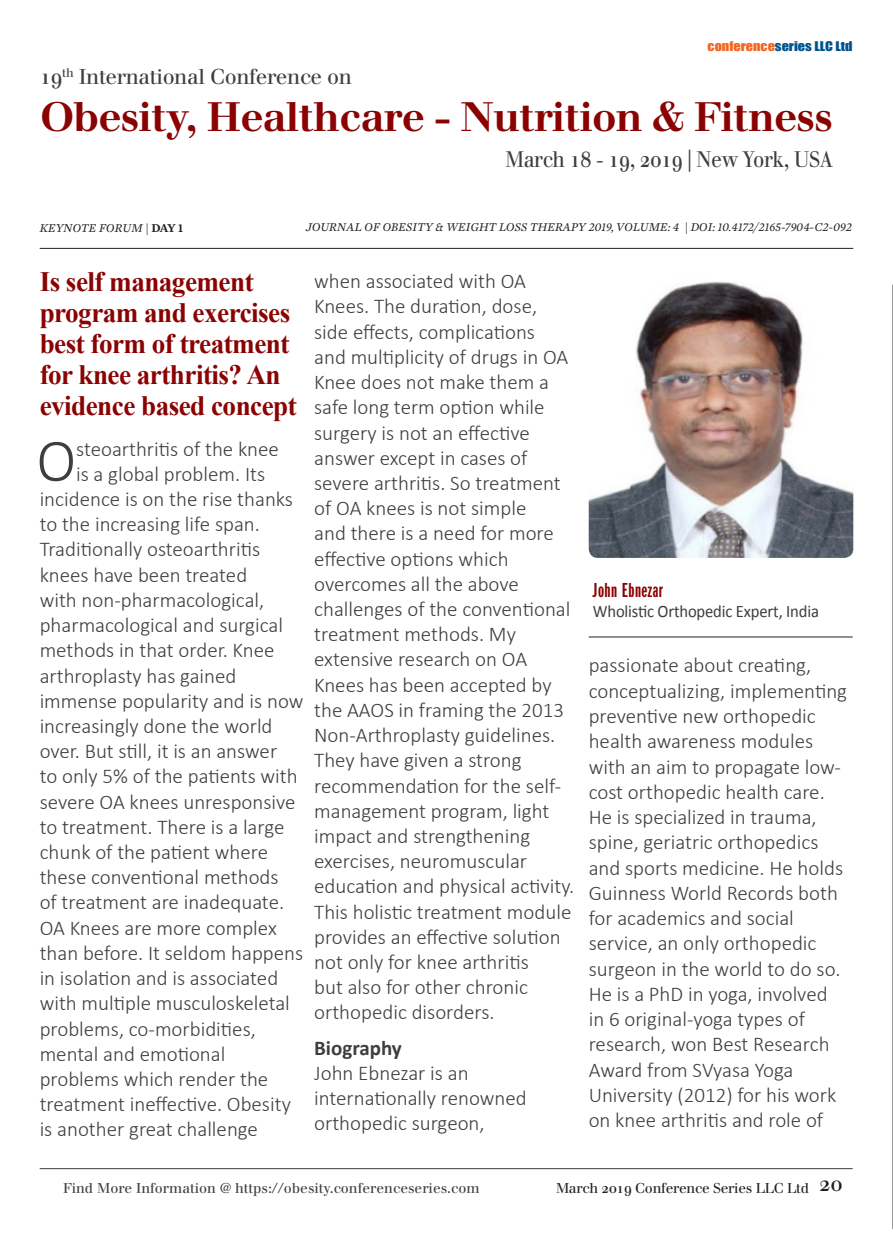
<style>
.page{position:relative;width:893px;height:1241px;background:#fff}
.page>*{position:absolute;margin:0;border:0;box-sizing:border-box;transform-origin:0 0}
.Abstract{font:300 60.73px "Calibri";color:#3e3e3f}
.t1{font:700 40.25px "Justus";letter-spacing:-.02em;color:#8b0202}
.t2{font:700 28px/31px "Times New Roman";letter-spacing:-.02em;color:#8b0202}
.t3{font:22.05px "Justus Oldstyle";letter-spacing:-.02em;color:#3e3e3f;scale:.9 1}
.Abstract-2{font:300 21px/25.2px "Calibri";color:#3e3e3f}
.t4{font:21px "Justus Oldstyle";letter-spacing:-.02em;color:#3e3e3f}
.t5{font:21px "ITC Franklin Gothic Std Dm X Cp";letter-spacing:.025em;color:#8b0202}
.Abstract-3{font:700 21px "Calibri";color:#3e3e3f}
.t6{font:17.5px "Calibri";letter-spacing:-.01em;color:#3e3e3f;scale:.95 1}
.t7{font:14px "Justus Oldstyle";color:#3e3e3f}
.t8{font:14px "Justus Oldstyle";letter-spacing:-.02em;color:#231f20}
.t9{font:italic 12.25px "Mercury Text G1";letter-spacing:-.01em;color:#231f20}
.t10{font:12.25px "Impact";color:#00548e;scale:1.16 1}
.s1{color:#f36421}
.s2{font-weight:600;font-style:normal}
.s3{font-size:21px}
</style>
<div class="page">
<hr style="left:40px;top:1168px;width:813px;height:1px;background:#3e3e3f">
<hr style="left:40px;top:248px;width:813px;height:1px;background:#231f20">
<img style="left:589px;top:282px;width:264px;height:276px">
<hr style="left:892px;top:284px;width:1px;height:944px;background:#3e3e3f">
<hr style="left:589px;top:636px;width:264px;height:1px;background:#231f20">
<p class="t10" style="left:708px;top:37px;width:126px"><span class="s1">conference</span>series LLC Ltd</p>
<p class="t4" style="left:40px;top:64px;width:314px">19<sup>th</sup> International Conference on</p>
<h2 class="t1" style="left:40px;top:92px;width:795px">Obesity, Healthcare - Nutrition &amp; Fitness</h2>
<p class="t3" style="left:505px;top:146px;width:365px">March 18 - 19, 2019 | New York, USA</p>
<p class="t9" style="left:40px;top:220px;width:145px">KEYNOTE FORUM | <span class="s2">DAY 1</span></p>
<p class="t9" style="left:306px;top:220px;width:548px">JOURNAL OF OBESITY &amp; WEIGHT LOSS THERAPY 2019, VOLUME: 4 | DOI: 10.4172/2165-7904-C2-092</p>
<p class="t2" style="left:40px;top:266px;width:259px">Is self management program and exercises best form of treatment for knee arthritis? An evidence based concept</p>
<p class="Abstract" style="left:36px;top:423px;width:41px">O</p>
<p class="Abstract-2" style="left:76px;top:435px;width:204px">steoarthritis of the knee</p>
<p class="Abstract-2" style="left:76px;top:461px;width:191px">is a global problem. Its</p>
<p class="Abstract-2" style="left:40px;top:486px;width:255px">incidence is on the rise thanks</p>
<p class="Abstract-2" style="left:40px;top:511px;width:222px">to the increasing life span.</p>
<p class="Abstract-2" style="left:40px;top:536px;width:222px">Traditionally osteoarthritis</p>
<p class="Abstract-2" style="left:40px;top:561px;width:209px">knees have been treated</p>
<p class="Abstract-2" style="left:40px;top:587px;width:226px">with non-pharmacological,</p>
<p class="Abstract-2" style="left:40px;top:612px;width:245px">pharmacological and surgical</p>
<p class="Abstract-2" style="left:40px;top:637px;width:236px">methods in that order. Knee</p>
<p class="Abstract-2" style="left:40px;top:662px;width:198px">arthroplasty has gained</p>
<p class="Abstract-2" style="left:40px;top:687px;width:265px">immense popularity and is now</p>
<p class="Abstract-2" style="left:40px;top:713px;width:234px">increasingly done the world</p>
<p class="Abstract-2" style="left:40px;top:738px;width:239px">over. But still, it is an answer</p>
<p class="Abstract-2" style="left:40px;top:763px;width:260px">to only 5% of the patients with</p>
<p class="Abstract-2" style="left:40px;top:788px;width:257px">severe OA knees unresponsive</p>
<p class="Abstract-2" style="left:40px;top:813px;width:246px">to treatment. There is a large</p>
<p class="Abstract-2" style="left:40px;top:839px;width:230px">chunk of the patient where</p>
<p class="Abstract-2" style="left:40px;top:864px;width:240px">these conventional methods</p>
<p class="Abstract-2" style="left:40px;top:889px;width:246px">of treatment are inadequate.</p>
<p class="Abstract-2" style="left:40px;top:914px;width:239px">OA Knees are more complex</p>
<p class="Abstract-2" style="left:40px;top:939px;width:265px">than before. It seldom happens</p>
<p class="Abstract-2" style="left:40px;top:965px;width:240px">in isolation and is associated</p>
<p class="Abstract-2" style="left:40px;top:990px;width:252px">with multiple musculoskeletal</p>
<p class="Abstract-2" style="left:40px;top:1015px;width:218px">problems, co-morbidities,</p>
<p class="Abstract-2" style="left:40px;top:1040px;width:187px">mental and emotional</p>
<p class="Abstract-2" style="left:40px;top:1065px;width:230px">problems which render the</p>
<p class="Abstract-2" style="left:40px;top:1091px;width:253px">treatment ineffective. Obesity</p>
<p class="Abstract-2" style="left:40px;top:1116px;width:220px">is another great challenge</p>
<p class="Abstract-2" style="left:314px;top:268px;width:262px">when associated with OA<br>Knees. The duration, dose, side effects, complications<br>and multiplicity of drugs in OA<br>Knee does not make them a safe long term option while surgery is not an effective answer except in cases of severe arthritis. So treatment of OA knees is not simple<br>and there is a need for more effective options which overcomes all the above challenges of the conventional treatment methods. My extensive research on OA<br>Knees has been accepted by the AAOS in framing the 2013<br>Non-Arthroplasty guidelines.<br>They have given a strong recommendation for the self&shy;management program, light impact and strengthening exercises, neuromuscular education and physical activity.<br>This holistic treatment module provides an effective solution not only for knee arthritis<br>but also for other chronic orthopedic disorders.</p>
<p class="Abstract-3" style="left:314px;top:1034px;width:89px">Biography</p>
<p class="Abstract-2" style="left:314px;top:1059px;width:214px">John Ebnezar is an internationally renowned orthopedic surgeon,</p>
<p class="t5" style="left:593px;top:579px;width:72px">John Ebnezar</p>
<p class="t6" style="left:593px;top:599px;width:240px">Wholistic Orthopedic Expert, India</p>
<p class="Abstract-2" style="left:589px;top:652px;width:260px">passionate about creating, conceptualizing, implementing preventive new orthopedic health awareness modules with an aim to propagate low&shy;cost orthopedic health care.<br>He is specialized in trauma, spine, geriatric orthopedics and sports medicine. He holds<br>Guinness World Records both for academics and social service, an only orthopedic surgeon in the world to do so.<br>He is a PhD in yoga, involved in 6 original-yoga types of research, won Best Research<br>Award from SVyasa Yoga<br>University (2012) for his work on knee arthritis and role of</p>
<p class="t7" style="left:63px;top:1178px;width:418px">Find More Information @ https://obesity.conferenceseries.com</p>
<p class="t8" style="left:556px;top:1178px;width:288px">March 2019 Conference Series LLC Ltd <span class="s3">20</span></p>
</div>
